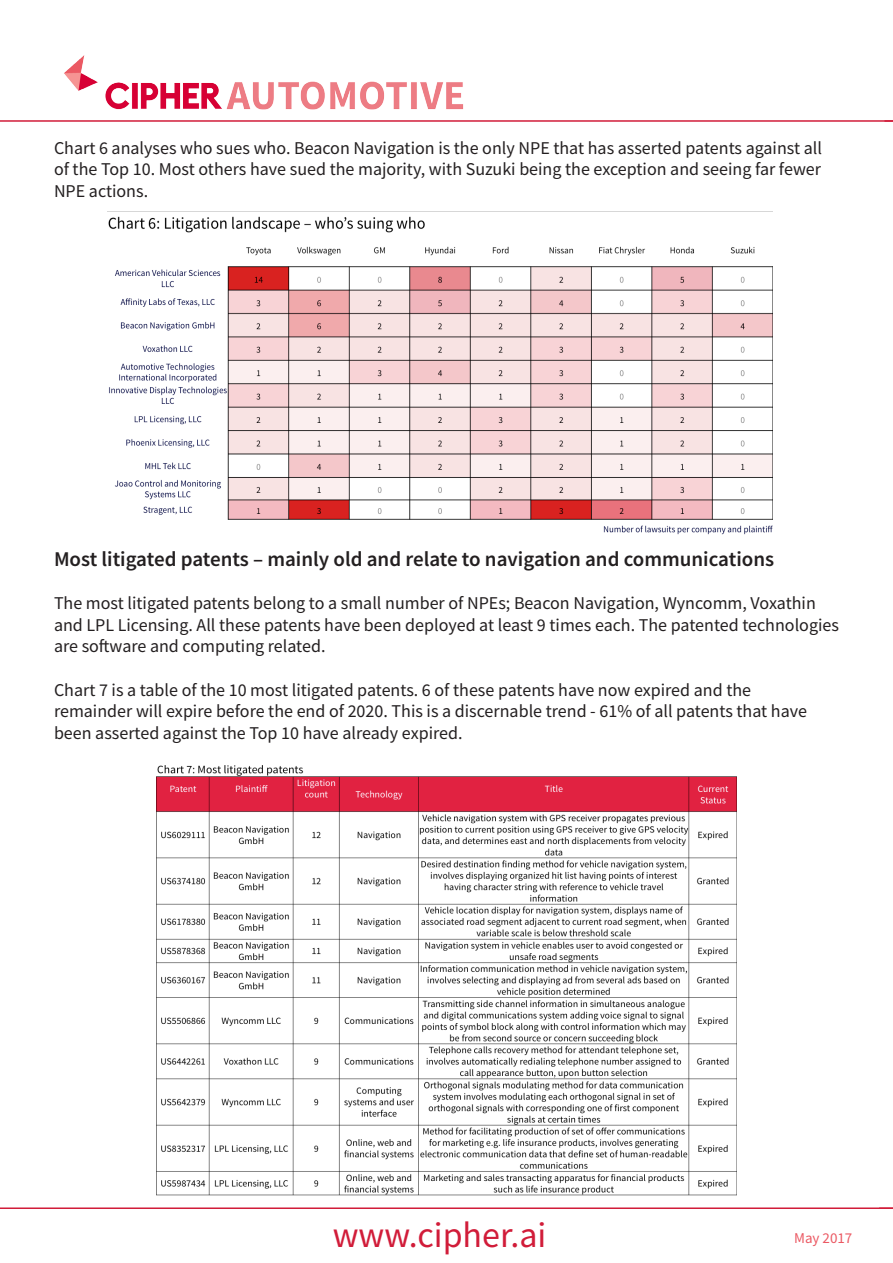
<style>
.page{position:relative;width:893px;height:1263px;background:#fff}
.page>*{position:absolute;margin:0;border:0;box-sizing:border-box;transform-origin:0 0}
.t1{font:36px "Source Sans Pro";color:#d11c39}
.t2{font:600 21px "Source Sans Pro";color:#231f20}
.t3{font:18px/21.6px "Source Sans Pro";color:#231f20}
.t4{font:15px "Source Sans Pro";color:#eb5963}
</style>
<div class="page">
<img style="left:64px;top:55px;width:400px;height:55px">
<hr style="left:0;top:1207px;width:893px;height:2px;background:#d11c39">
<hr style="left:0;top:120px;width:893px;height:2px;background:#d11c39">
<svg style="left:879px;top:1207px;width:14px;height:1px"></svg>
<svg style="left:884px;top:120px;width:9px;height:2px"></svg>
<img style="left:156px;top:765px;width:581px;height:431px">
<img style="left:108px;top:211px;width:664px;height:324px">
<p class="t3" style="left:54px;top:137px;width:769px;text-align:justify">Chart 6 analyses who sues who. Beacon Navigation is the only NPE that has asserted patents against all of the Top 10. Most others have sued the majority, with Suzuki being the exception and seeing far fewer NPE actions.</p>
<p class="t2" style="left:54px;top:545px;width:722px">Most litigated patents – mainly old and relate to navigation and communications</p>
<p class="t3" style="left:54px;top:592px;width:786px">The most litigated patents belong to a small number of NPEs; Beacon Navigation, Wyncomm, Voxathin and LPL Licensing. All these patents have been deployed at least 9 times each. The patented technologies are software and computing related.</p>
<p class="t3" style="left:54px;top:679px;width:754px">Chart 7 is a table of the 10 most litigated patents. 6 of these patents have now expired and the remainder will expire before the end of 2020. This is a discernable trend - 61% of all patents that have been asserted against the Top 10 have already expired.</p>
<h1 class="t1" style="left:333px;top:1212px;width:215px">www.cipher.ai</h1>
<p class="t4" style="left:794px;top:1228px;width:60px">May 2017</p>
</div>
